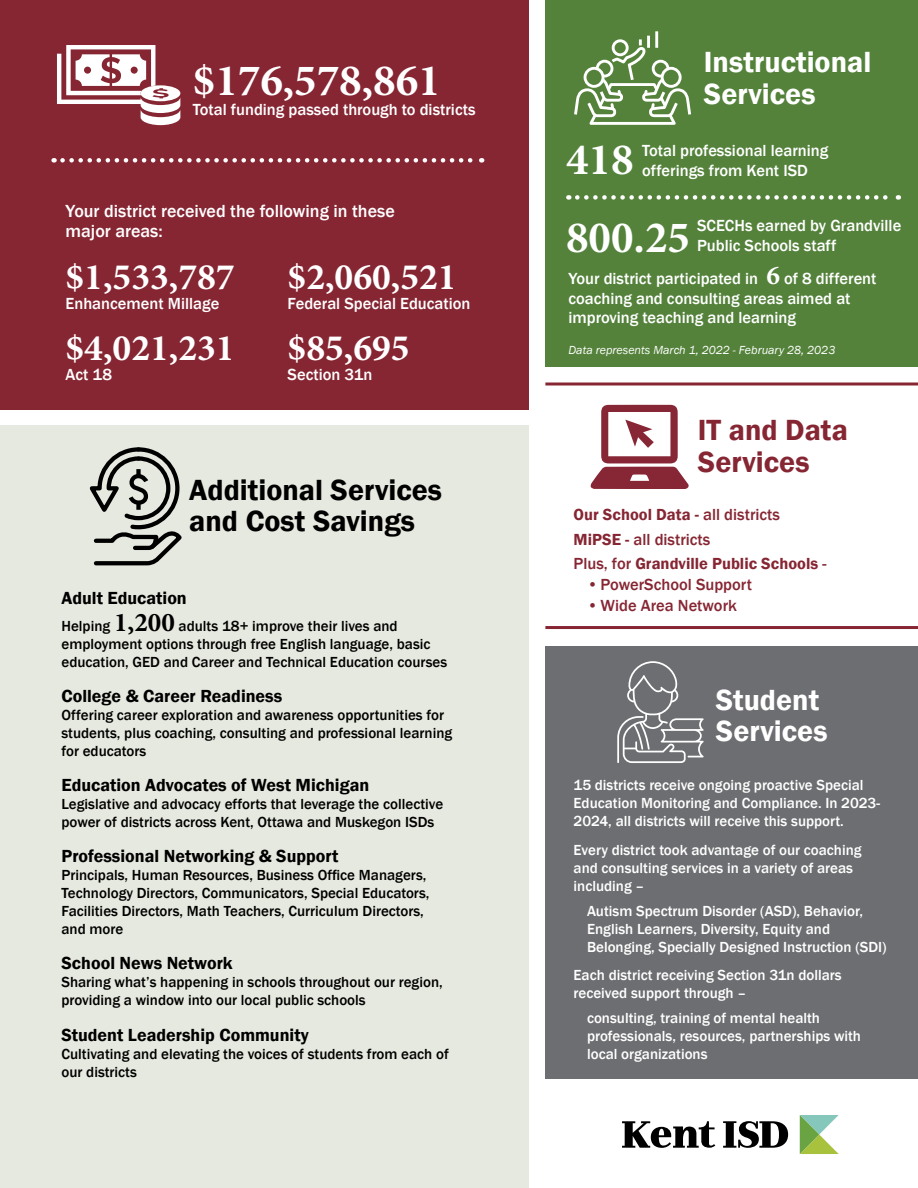
<style>
.page{position:relative;width:918px;height:1188px;background:#fff}
.page>*{position:absolute;margin:0;border:0;box-sizing:border-box;transform-origin:0 0}
.Large_Number_WHITE{font:700 45px "Minion Pro";color:#fff}
.Large_Number_WHITE-2{font:700 37.5px "Minion Pro";color:#fff}
.Main_Section_Header{font:600 30px/31.5px "Franklin Gothic";color:#fff}
.Main_Section_Header-2{font:600 30px/31.5px "Franklin Gothic";color:#000}
.Main_Section_Header-3{font:600 30px/31.5px "Franklin Gothic";color:#862633}
.Additional_Services{font:600 18px "Franklin Gothic";color:#000}
.Your_district_receiv{font:500 18px/19.8px "Franklin Gothic";color:#fff}
.Number_Subtext_WHITE{font:500 16.5px/19.8px "Franklin Gothic";color:#fff}
.IT___Data_BOLD_TEXT{font:600 16.5px "Franklin Gothic";color:#862633}
.IT___Data_BOLD_TEXT-2{font:500 16.5px "Franklin Gothic";color:#862633}
.Additional_Services-2{font:500 15px/18px "Franklin Gothic";color:#000}
.Student_Services_Tex{font:500 15px/18px "Franklin Gothic";color:#fff}
.Italicized_Note_WHIT{font:italic 12px "Franklin Gothic";color:#fff}
.s1{font-family:"Minion Pro";font-weight:700;font-size:27px}
.s2{font-weight:500}
.s3{font-weight:600}
</style>
<div class="page">
<div style="left:0;top:426px;width:529px;height:762px;background:#e6e9df"></div>
<div style="left:0;top:0;width:529px;height:409px;background:#862633"></div>
<svg style="left:62px;top:158px;width:420px;height:5px"></svg>
<div style="left:545px;top:0;width:373px;height:366px;background:#54823b"></div>
<svg style="left:723px;top:1121px;width:65px;height:27px"></svg>
<svg style="left:800px;top:1115px;width:39px;height:39px"></svg>
<svg style="left:622px;top:1121px;width:93px;height:27px"></svg>
<svg style="left:577px;top:195px;width:322px;height:5px"></svg>
<hr style="left:545px;top:626px;width:373px;height:3px;background:#862633">
<svg style="left:545px;top:382px;width:373px;height:4px"></svg>
<div style="left:545px;top:646px;width:373px;height:432px;background:#6d6e71"></div>
<svg style="left:590px;top:405px;width:99px;height:84px"></svg>
<svg style="left:617px;top:661px;width:87px;height:102px"></svg>
<svg style="left:574px;top:36px;width:117px;height:89px"></svg>
<hr style="left:655px;top:31px;width:3px;height:17px;background:#fff">
<svg style="left:57px;top:45px;width:123px;height:80px"></svg>
<svg style="left:89px;top:447px;width:93px;height:119px"></svg>
<p class="Large_Number_WHITE" style="left:193px;top:49px;width:249px">$176,578,861</p>
<p class="Number_Subtext_WHITE" style="left:193px;top:99px;width:284px">Total funding passed through to districts</p>
<p class="Your_district_receiv" style="left:66px;top:201px;width:331px">Your district received the following in these major areas:</p>
<p class="Large_Number_WHITE-2" style="left:66px;top:251px;width:171px">$1,533,787</p>
<p class="Number_Subtext_WHITE" style="left:66px;top:294px;width:155px">Enhancement Millage</p>
<p class="Large_Number_WHITE-2" style="left:288px;top:251px;width:171px">$2,060,521</p>
<p class="Number_Subtext_WHITE" style="left:288px;top:294px;width:184px">Federal Special Education</p>
<p class="Large_Number_WHITE-2" style="left:66px;top:322px;width:171px">$4,021,231</p>
<p class="Number_Subtext_WHITE" style="left:66px;top:365px;width:48px">Act 18</p>
<p class="Large_Number_WHITE-2" style="left:288px;top:322px;width:124px">$85,695</p>
<p class="Number_Subtext_WHITE" style="left:288px;top:365px;width:86px">Section 31n</p>
<p class="Main_Section_Header-2" style="left:189px;top:474px;width:254px">Additional Services and Cost Savings</p>
<p class="Additional_Services" style="left:62px;top:587px;width:127px">Adult Education</p>
<p class="Additional_Services-2" style="left:62px;top:617px;width:387px">Helping <span class="s1">1,200</span> adults 18+ improve their lives and employment options through free English language, basic education, GED and Career and Technical Education courses</p>
<p class="Additional_Services" style="left:62px;top:685px;width:222px">College &amp; Career Readiness</p>
<p class="Additional_Services-2" style="left:62px;top:706px;width:392px">Offering career exploration and awareness opportunities for students, plus coaching, consulting and professional learning for educators</p>
<p class="Additional_Services" style="left:62px;top:774px;width:309px">Education Advocates of West Michigan</p>
<p class="Additional_Services-2" style="left:62px;top:795px;width:383px">Legislative and advocacy efforts that leverage the collective power of districts across Kent, Ottawa and Muskegon ISDs</p>
<p class="Additional_Services" style="left:62px;top:845px;width:278px">Professional Networking &amp; Support</p>
<p class="Additional_Services-2" style="left:62px;top:866px;width:370px">Principals, Human Resources, Business Office Managers, Technology Directors, Communicators, Special Educators, Facilities Directors, Math Teachers, Curriculum Directors, and more</p>
<p class="Additional_Services" style="left:62px;top:952px;width:173px">School News Network</p>
<p class="Additional_Services-2" style="left:62px;top:974px;width:383px">Sharing what’s happening in schools throughout our region, providing a window into our local public schools</p>
<p class="Additional_Services" style="left:62px;top:1023px;width:249px">Student Leadership Community</p>
<p class="Additional_Services-2" style="left:62px;top:1045px;width:389px">Cultivating and elevating the voices of students from each of our districts</p>
<p class="Main_Section_Header" style="left:704px;top:47px;width:169px">Instructional<br>Services</p>
<p class="Large_Number_WHITE" style="left:566px;top:128px;width:69px">418</p>
<p class="Number_Subtext_WHITE" style="left:642px;top:141px;width:188px">Total professional learning</p>
<p class="Number_Subtext_WHITE" style="left:642px;top:161px;width:167px">offerings from Kent ISD</p>
<p class="Large_Number_WHITE" style="left:566px;top:206px;width:125px">800.25</p>
<p class="Number_Subtext_WHITE" style="left:697px;top:216px;width:206px">SCECHs earned by Grandville<br>Public Schools staff</p>
<p class="Number_Subtext_WHITE" style="left:568px;top:269px;width:310px">Your district participated in <span class="s1">6</span> of 8 different coaching and consulting areas aimed at improving teaching and learning</p>
<p class="Italicized_Note_WHIT" style="left:568px;top:342px;width:268px">Data represents March 1, 2022 - February 28, 2023</p>
<p class="Main_Section_Header-3" style="left:698px;top:415px;width:152px">IT and Data<br>Services</p>
<p class="IT___Data_BOLD_TEXT" style="left:574px;top:505px;width:208px">Our School Data - <span class="s2">all districts</span></p>
<p class="IT___Data_BOLD_TEXT-2" style="left:574px;top:529px;width:138px"><span class="s3">MiPSE -</span> all districts</p>
<p class="IT___Data_BOLD_TEXT" style="left:574px;top:553px;width:254px"><span class="s2">Plus, for</span> Grandville Public Schools <span class="s2">-</span></p>
<p class="IT___Data_BOLD_TEXT-2" style="left:587px;top:574px;width:166px">•PowerSchool Support</p>
<p class="IT___Data_BOLD_TEXT-2" style="left:587px;top:595px;width:151px">• Wide Area Network</p>
<p class="Main_Section_Header" style="left:716px;top:684px;width:113px">Student<br>Services</p>
<p class="Student_Services_Tex" style="left:574px;top:776px;width:308px">15 districts receive ongoing proactive Special<br>Education Monitoring and Compliance. In 2023-<br>2024, all districts will receive this support.</p>
<p class="Student_Services_Tex" style="left:574px;top:841px;width:290px">Every district took advantage of our coaching and consulting services in a variety of areas including –</p>
<p class="Student_Services_Tex" style="left:587px;top:902px;width:301px">Autism Spectrum Disorder (ASD), Behavior,<br>English Learners, Diversity, Equity and<br>Belonging, Specially Designed Instruction (SDI)</p>
<p class="Student_Services_Tex" style="left:574px;top:967px;width:270px">Each district receiving Section 31n dollars received support through –</p>
<p class="Student_Services_Tex" style="left:587px;top:1009px;width:276px">consulting, training of mental health professionals, resources, partnerships with local organizations</p>
</div>
